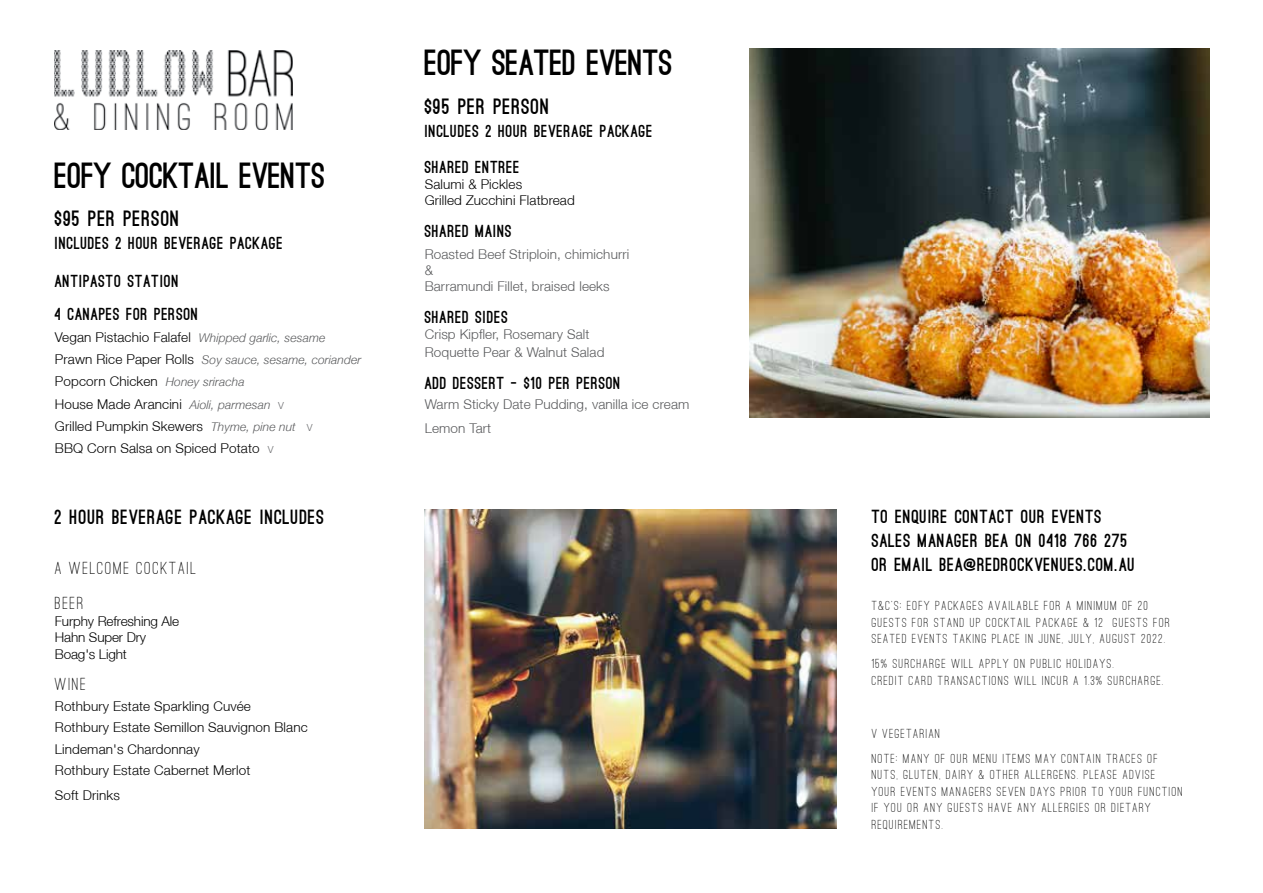
<style>
.page{position:relative;width:1263px;height:893px;background:#fff}
.page>*{position:absolute;margin:0;border:0;box-sizing:border-box;transform-origin:0 0}
.t1{font:900 34.5px "Ostrich Sans";color:#000}
.t2{font:900 21px "Ostrich Sans";letter-spacing:.05em;color:#000}
.t3{font:900 19.5px "Ostrich Sans";letter-spacing:.05em;color:#000}
.t4{font:900 18px/24px "Ostrich Sans";letter-spacing:.05em;color:#000}
.t5{font:500 18px/35.5px "Ostrich Sans";letter-spacing:.1em;color:#000}
.t6{font:900 16.5px/32.5px "Ostrich Sans";letter-spacing:.05em;color:#000}
.t7{font:500 13.5px/16.5px "Ostrich Sans";letter-spacing:.1em;color:#000}
.t8{font:300 13.5px/22.2px "Helvetica Neue LT";letter-spacing:.01em;color:#000}
.t9{font:300 13.5px/15.8px "Helvetica Neue LT";letter-spacing:.01em;color:#58595b}
.t10{font:300 13.5px/16.5px "Helvetica Neue LT";letter-spacing:-.01em;color:#000}
.t11{font:italic 300 12px "Helvetica Neue LT";letter-spacing:.01em;color:#58595b}
.s1{font-style:italic;font-size:12px;color:#58595b}
.s2{font-style:normal;font-size:13.5px;color:#000}
.s3{font-size:9.75px;color:#6d6e71}
</style>
<div class="page">
<img style="left:425px;top:510px;width:411px;height:318px">
<img style="left:749px;top:49px;width:461px;height:369px">
<img style="left:55px;top:51px;width:237px;height:79px">
<h1 class="t1" style="left:55px;top:162px;width:272px">EOFY COCKTAIL EVENTS</h1>
<h2 class="t2" style="left:55px;top:211px;width:126px">$95 PER PERSON</h2>
<p class="t6" style="left:55px;top:227px;width:229px">INCLUDES 2 HOUR BEVERAGE PACKAGE</p>
<p class="t6" style="left:55px;top:266px;width:145px">ANTIPASTO STATION<br>4 CANAPES FOR PERSON</p>
<p class="t8" style="left:55px;top:326px;width:272px">Vegan Pistachio Falafel <span class="s1">Whipped garlic, sesame</span></p>
<p class="t11" style="left:55px;top:353px;width:308px"><span class="s2">Prawn Rice Paper Rolls</span> Soy sauce, sesame, coriander</p>
<p class="t8" style="left:55px;top:370px;width:259px">Popcorn Chicken <span class="s1">Honey sriracha<br></span>House Made Arancini <span class="s1">Aioli, parmesan</span> <span class="s3">V </span>Grilled Pumpkin Skewers <span class="s1">Thyme, pine nut</span> <span class="s3">V </span>BBQ Corn Salsa on Spiced Potato <span class="s3">V</span></p>
<h3 class="t3" style="left:55px;top:510px;width:271px">2 HOUR BEVERAGE PACKAGE INCLUDES</h3>
<h3 class="t5" style="left:55px;top:550px;width:143px">A WELCOME COCKTAIL<br>BEER</h3>
<p class="t10" style="left:55px;top:612px;width:126px">Furphy Refreshing Ale<br>Hahn Super Dry<br>Boag's Light</p>
<h3 class="t5" style="left:55px;top:666px;width:33px">WINE</h3>
<p class="t8" style="left:55px;top:695px;width:254px;line-height:21.5px">Rothbury Estate Sparkling Cuvée Rothbury Estate Semillon Sauvignon Blanc Lindeman's Chardonnay<br>Rothbury Estate Cabernet Merlot</p>
<p class="t8" style="left:55px;top:783px;width:67px">Soft Drinks</p>
<h1 class="t1" style="left:425px;top:50px;width:250px">EOFY SEATED EVENTS</h1>
<h2 class="t2" style="left:425px;top:99px;width:126px">$95 PER PERSON</h2>
<p class="t6" style="left:425px;top:114px;width:229px;line-height:36px">INCLUDES 2 HOUR BEVERAGE PACKAGE<br>SHARED ENTREE</p>
<p class="t8" style="left:425px;top:176px;width:152px;line-height:15.8px">Salumi &amp; Pickles<br>Grilled Zucchini Flatbread</p>
<p class="t6" style="left:425px;top:215px;width:89px">SHARED MAINS</p>
<p class="t9" style="left:425px;top:246px;width:206px">Roasted Beef Striploin, chimichurri &amp;<br>Barramundi Fillet, braised leeks</p>
<p class="t6" style="left:425px;top:302px;width:85px">SHARED SIDES</p>
<p class="t9" style="left:425px;top:325px;width:181px;line-height:18px">Crisp Kipfler, Rosemary Salt<br>Roquette Pear &amp; Walnut Salad</p>
<p class="t6" style="left:425px;top:368px;width:197px">ADD DESSERT - $10 PER PERSON</p>
<p class="t9" style="left:425px;top:392px;width:266px;line-height:24.3px">Warm Sticky Date Pudding, vanilla ice cream<br>Lemon Tart</p>
<h3 class="t4" style="left:872px;top:505px;width:265px">TO ENQUIRE CONTACT OUR EVENTS<br>SALES MANAGER BEA ON 0418 766 275<br>OR EMAIL BEA@REDROCKVENUES.COM.AU</h3>
<p class="t7" style="left:872px;top:597px;width:300px">T&amp;C'S: EOFY PACKAGES AVAILABLE FOR A MINIMUM OF 20<br>GUESTS FOR STAND UP COCKTAIL PACKAGE &amp; 12 GUESTS FOR<br>SEATED EVENTS TAKING PLACE IN JUNE, JULY, AUGUST 2022.</p>
<p class="t7" style="left:872px;top:655px;width:293px">15% SURCHARGE WILL APPLY ON PUBLIC HOLIDAYS.<br>CREDIT CARD TRANSACTIONS WILL INCUR A 1.3% SURCHARGE.</p>
<p class="t7" style="left:872px;top:721px;width:288px;line-height:25px">V VEGETARIAN<br>NOTE: MANY OF OUR MENU ITEMS MAY CONTAIN TRACES OF</p>
<p class="t7" style="left:872px;top:766px;width:313px">NUTS, GLUTEN, DAIRY &amp; OTHER ALLERGENS. PLEASE ADVISE<br>YOUR EVENTS MANAGERS SEVEN DAYS PRIOR TO YOUR FUNCTION IF YOU OR ANY GUESTS HAVE ANY ALLERGIES OR DIETARY REQUIREMENTS.</p>
</div>
